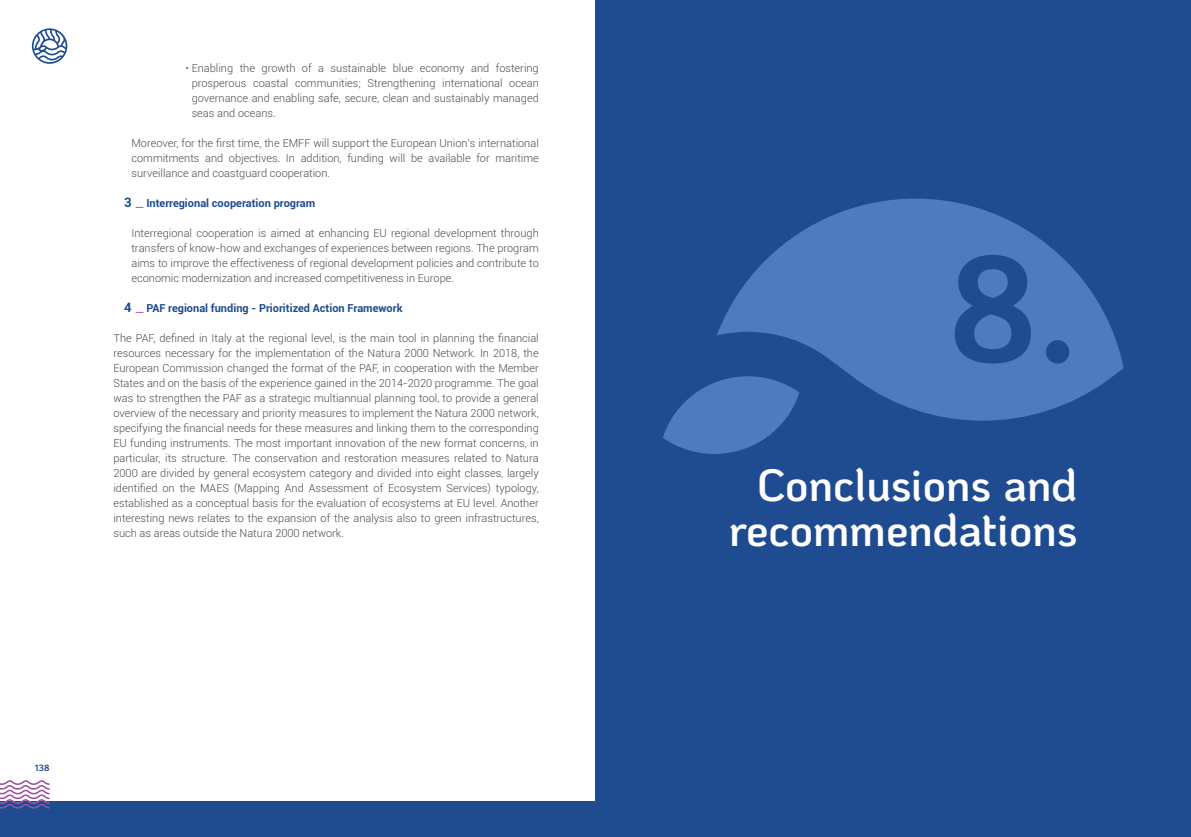
<style>
.page{position:relative;width:1191px;height:837px;background:#fff}
.page>*{position:absolute;margin:0;border:0;box-sizing:border-box;transform-origin:0 0}
.t1{font:700 150px "Ko Ho";color:#1f4c90}
.t2{font:600 45px/45px "Ko Ho";letter-spacing:-.005em;color:#fff;text-align:right}
.t3{font:300 11px/15px "Roboto";color:#4e4b4c;text-align:justify}
.t4{font:700 11px "Roboto";color:#1f4c90}
.t5{font:700 9px "Ko Ho";color:#1f4c90}
.s1{color:#9d52a1}
.s2{font-size:13px}
.s3{font-weight:300;font-size:18px;color:#9d52a1}
</style>
<div class="page">
<div style="left:0;top:801px;width:1191px;height:35px;background:#1f4c90"></div>
<svg style="left:0;top:780px;width:50px;height:28px"></svg>
<svg style="left:32px;top:28px;width:35px;height:36px"></svg>
<div style="left:595px;top:0;width:596px;height:836px;background:#1f4c90"></div>
<svg style="left:663px;top:198px;width:460px;height:256px;fill:#4e7bbd"></svg>
<p class="t3" style="left:192px;top:60px;width:348px;text-indent:-6px"><span class="s1">•</span> Enabling the growth of a sustainable blue economy and fostering prosperous coastal communities; Strengthening international ocean governance and enabling safe, secure, clean and sustainably managed seas and oceans.</p>
<p class="t3" style="left:131px;top:135px;width:409px">Moreover, for the first time, the EMFF will support the European Union’s international commitments and objectives. In addition, funding will be available for maritime surveillance and coastguard cooperation.</p>
<p class="t4" style="left:124px;top:195px;width:193px"><span class="s2">3</span> <span class="s3">_</span> Interregional cooperation program</p>
<p class="t3" style="left:131px;top:225px;width:409px">Interregional cooperation is aimed at enhancing EU regional development through transfers of know-how and exchanges of experiences between regions. The program aims to improve the effectiveness of regional development policies and contribute to economic modernization and increased competitiveness in Europe.</p>
<p class="t4" style="left:124px;top:300px;width:280px"><span class="s2">4</span> <span class="s3">_</span> PAF regional funding - Prioritized Action Framework</p>
<p class="t3" style="left:113px;top:330px;width:427px">The PAF, defined in Italy at the regional level, is the main tool in planning the financial resources necessary for the implementation of the Natura 2000 Network. In 2018, the European Commission changed the format of the PAF, in cooperation with the Member States and on the basis of the experience gained in the 2014-2020 programme. The goal was to strengthen the PAF as a strategic multiannual planning tool, to provide a general overview of the necessary and priority measures to implement the Natura 2000 network, specifying the financial needs for these measures and linking them to the corresponding EU funding instruments. The most important innovation of the new format concerns, in particular, its structure. The conservation and restoration measures related to Natura 2000 are divided by general ecosystem category and divided into eight classes, largely identified on the MAES (Mapping And Assessment of Ecosystem Services) typology, established as a conceptual basis for the evaluation of ecosystems at EU level. Another interesting news relates to the expansion of the analysis also to green infrastructures, such as areas outside the Natura 2000 network.</p>
<p class="t5" style="left:35px;top:759px;width:16px">138</p>
<h1 class="t1" style="left:948px;top:183px;width:131px">8.</h1>
<h2 class="t2" style="left:729px;top:462px;width:350px">Conclusions and recommendations</h2>
</div>
